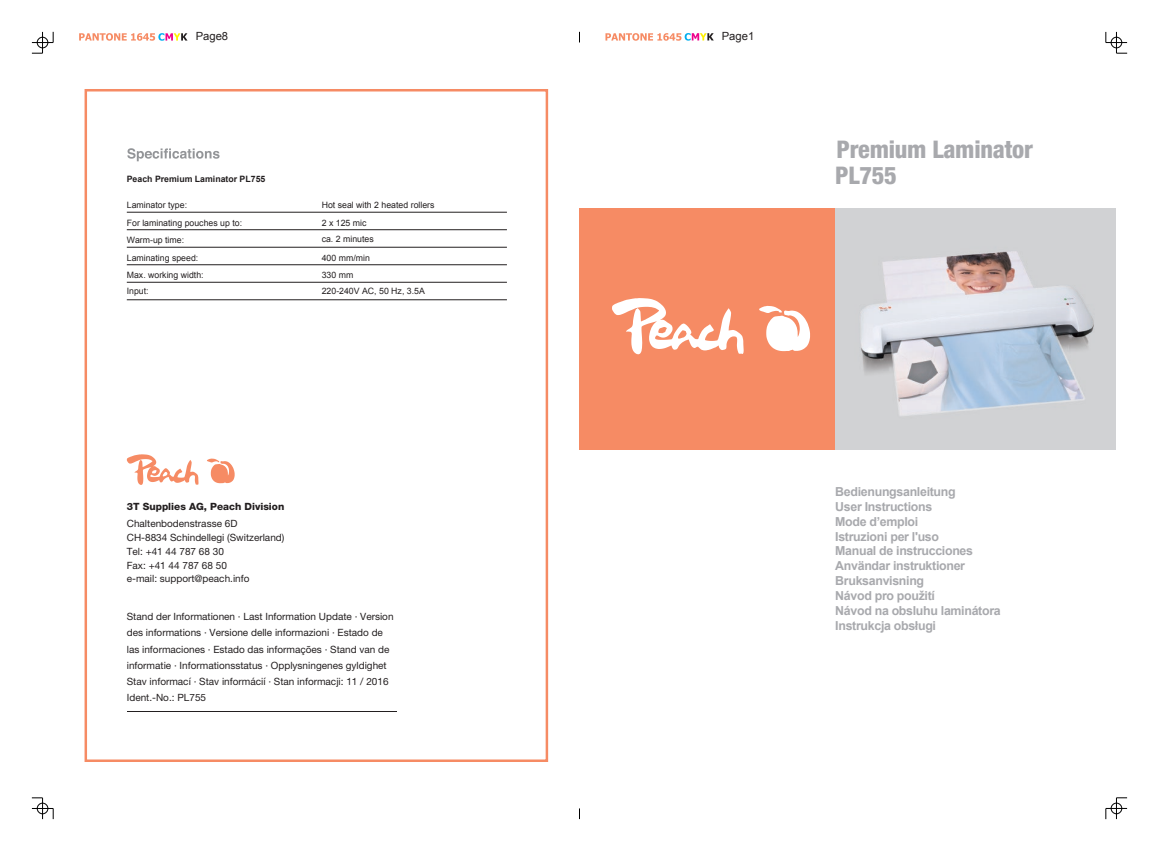
<style>
.page{position:relative;width:1159px;height:851px;background:#fff}
.page>*{position:absolute;margin:0;border:0;box-sizing:border-box;transform-origin:0 0}
.t1{font:800 condensed 24.25px "Helvetica Neue LT Std";letter-spacing:-.01em;color:#a8a9ad}
.t2{font:700 12.38px/14.9px "Arial";letter-spacing:-.025em;color:#a8a9ad}
.t3{font:11.25px "Arial";color:#231f20}
.t4{font:10px/16.2px "Helvetica Neue LT Std";color:#231f20}
.t5{font:800 10px "Helvetica Neue LT Std";color:#231f20}
.t6{font:8.75px/17.5px "Arial";color:#231f20}
.t7{font:700 8.75px "Arial";color:#231f20}
</style>
<div class="page">
<div style="left:579px;top:208px;width:256px;height:242px;background:#f68b64"></div>
<svg style="left:612px;top:298px;width:198px;height:56px"></svg>
<svg style="left:32px;top:32px;width:22px;height:22px"></svg>
<div style="left:37px;top:37px;width:11px;height:11px;border:1px solid #000;border-radius:50%"></div>
<svg style="left:32px;top:797px;width:22px;height:22px"></svg>
<div style="left:37px;top:802px;width:11px;height:11px;border:1px solid #000;border-radius:50%"></div>
<svg style="left:1105px;top:797px;width:22px;height:22px"></svg>
<div style="left:1111px;top:802px;width:11px;height:11px;border:1px solid #000;border-radius:50%"></div>
<svg style="left:1105px;top:32px;width:22px;height:22px"></svg>
<div style="left:1111px;top:37px;width:11px;height:11px;border:1px solid #000;border-radius:50%"></div>
<svg style="left:79px;top:33px;width:108px;height:8px"></svg>
<svg style="left:605px;top:33px;width:109px;height:8px"></svg>
<img style="left:835px;top:208px;width:280px;height:242px">
<div style="left:85px;top:89px;width:463px;height:672px;border:2px solid #f68b64"></div>
<svg style="left:127px;top:148px;width:92px;height:13px"></svg>
<hr style="left:127px;top:212px;width:380px;height:1px;background:#231f20">
<hr style="left:127px;top:229px;width:380px;height:1px;background:#231f20">
<hr style="left:127px;top:247px;width:380px;height:1px;background:#231f20">
<hr style="left:127px;top:264px;width:380px;height:1px;background:#231f20">
<hr style="left:127px;top:282px;width:380px;height:1px;background:#231f20">
<hr style="left:127px;top:299px;width:380px;height:1px;background:#231f20">
<svg style="left:207px;top:458px;width:28px;height:25px"></svg>
<svg style="left:127px;top:454px;width:71px;height:31px"></svg>
<hr style="left:127px;top:711px;width:269px;height:1px;background:#231f20">
<p class="t3" style="left:196px;top:29px;width:34px">Page8</p>
<p class="t3" style="left:722px;top:29px;width:34px">Page1</p>
<p class="t7" style="left:127px;top:173px;width:140px">Peach Premium Laminator PL755</p>
<p class="t6" style="left:127px;top:196px;width:62px">Laminator type:</p>
<p class="t6" style="left:322px;top:196px;width:114px">Hot seal with 2 heated rollers</p>
<p class="t6" style="left:127px;top:214px;width:117px">For laminating pouches up to:</p>
<p class="t6" style="left:322px;top:214px;width:46px">2 x 125 mic</p>
<p class="t6" style="left:127px;top:231px;width:73px">Warm-up time:<br>Laminating speed:</p>
<p class="t6" style="left:322px;top:230px;width:54px">ca. 2 minutes</p>
<p class="t6" style="left:322px;top:249px;width:50px">400 mm/min</p>
<p class="t6" style="left:127px;top:266px;width:78px">Max. working width:</p>
<p class="t6" style="left:322px;top:266px;width:33px">330 mm</p>
<p class="t6" style="left:127px;top:282px;width:23px">Input:</p>
<p class="t6" style="left:322px;top:282px;width:105px">220-240V AC, 50 Hz, 3.5A</p>
<p class="t5" style="left:127px;top:500px;width:159px">3T Supplies AG, Peach Division</p>
<p class="t4" style="left:127px;top:516px;width:159px;line-height:13.8px">Chaltenbodenstrasse 6D<br>CH-8834 Schindellegi (Switzerland)<br>Tel: +41 44 787 68 30<br>Fax: +41 44 787 68 50<br>e-mail: support@peach.info</p>
<p class="t4" style="left:127px;top:608px;width:268px">Stand der Informationen · Last Information Update · Version des informations · Versione delle informazioni · Estado de las informaciones · Estado das informações · Stand van de informatie · Informationsstatus · Opplysningenes gyldighet Stav informací · Stav informácií · Stan informacji: 11 / 2016<br>Ident.-No.: PL755</p>
<h1 class="t1" style="left:836px;top:134px;width:198px">Premium Laminator</h1>
<h1 class="t1" style="left:835px;top:161px;width:63px">PL755</h1>
<p class="t2" style="left:835px;top:484px;width:167px">Bedienungsanleitung<br>User Instructions<br>Mode d’emploi<br>Istruzioni per l'uso<br>Manual de instrucciones<br>Användar instruktioner<br>Bruksanvisning<br>Návod pro použití<br>Návod na obsluhu laminátora<br>Instrukcja obsługi</p>
</div>
